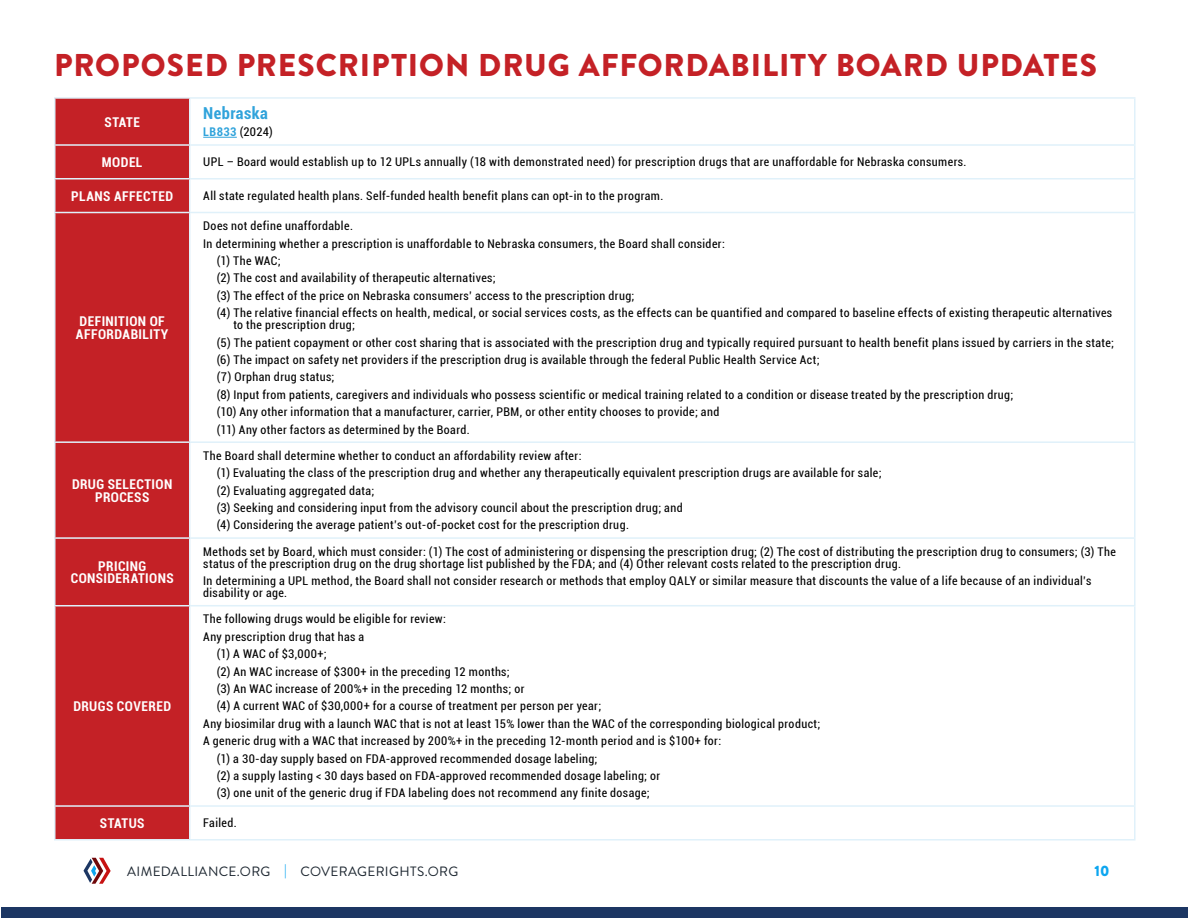
<style>
.page{position:relative;width:1188px;height:918px;background:#fff}
.page>*{position:absolute;margin:0;border:0;box-sizing:border-box;transform-origin:0 0}
.t1{font:900 31.5px "Brandon Grotesque";letter-spacing:.03em;color:#c42126}
.t2{font:700 condensed 16.5px "Roboto";letter-spacing:.025em;color:#30a3db}
.t3{font:900 15px "Brandon Grotesque";color:#0da6f0}
.t4{font:700 condensed 13.5px/12.8px "Roboto";letter-spacing:.03em;color:#fff;text-align:center}
.t5{font:13.5px "Brandon Grotesque";letter-spacing:.03em;color:#1a242e}
.t6{font:condensed 12px/17.4px "Roboto";letter-spacing:.035em;color:#000}
.s1{font-weight:700;color:#30a3db}
.s2{color:#0da6f0}
</style>
<div class="page">
<svg style="left:84px;top:858px;width:27px;height:26px"></svg>
<div style="left:2px;top:907px;width:1186px;height:11px;background:#1c3663"></div>
<div style="left:56px;top:99px;width:133px;height:740px;background:#c42126"></div>
<hr style="left:190px;top:97px;width:946px;height:2px;background:#e0f1fa">
<hr style="left:189px;top:99px;width:1px;height:45px;background:#e0f1fa">
<hr style="left:1134px;top:99px;width:2px;height:45px;background:#e0f1fa">
<hr style="left:190px;top:144px;width:946px;height:2px;background:#e0f1fa">
<hr style="left:189px;top:146px;width:1px;height:32px;background:#e0f1fa">
<hr style="left:1134px;top:146px;width:2px;height:32px;background:#e0f1fa">
<hr style="left:190px;top:178px;width:946px;height:2px;background:#e0f1fa">
<hr style="left:189px;top:180px;width:1px;height:32px;background:#e0f1fa">
<hr style="left:1134px;top:180px;width:2px;height:32px;background:#e0f1fa">
<hr style="left:190px;top:212px;width:946px;height:1px;background:#e0f1fa">
<hr style="left:189px;top:213px;width:1px;height:228px;background:#e0f1fa">
<hr style="left:1134px;top:213px;width:2px;height:228px;background:#e0f1fa">
<hr style="left:190px;top:441px;width:946px;height:2px;background:#e0f1fa">
<hr style="left:189px;top:443px;width:1px;height:94px;background:#e0f1fa">
<hr style="left:1134px;top:443px;width:2px;height:94px;background:#e0f1fa">
<hr style="left:190px;top:537px;width:946px;height:2px;background:#e0f1fa">
<hr style="left:189px;top:539px;width:1px;height:66px;background:#e0f1fa">
<hr style="left:1134px;top:539px;width:2px;height:66px;background:#e0f1fa">
<hr style="left:190px;top:605px;width:946px;height:1px;background:#e0f1fa">
<hr style="left:189px;top:606px;width:1px;height:199px;background:#e0f1fa">
<hr style="left:1134px;top:606px;width:2px;height:199px;background:#e0f1fa">
<hr style="left:190px;top:805px;width:946px;height:2px;background:#e0f1fa">
<hr style="left:189px;top:807px;width:1px;height:32px;background:#e0f1fa">
<hr style="left:1134px;top:807px;width:2px;height:32px;background:#e0f1fa">
<hr style="left:190px;top:839px;width:946px;height:2px;background:#e0f1fa">
<hr style="left:54px;top:97px;width:136px;height:2px;background:#e0f1fa">
<hr style="left:54px;top:99px;width:2px;height:45px;background:#e0f1fa">
<hr style="left:54px;top:144px;width:136px;height:2px;background:#e0f1fa">
<hr style="left:54px;top:146px;width:2px;height:32px;background:#e0f1fa">
<hr style="left:54px;top:178px;width:136px;height:2px;background:#e0f1fa">
<hr style="left:54px;top:180px;width:2px;height:32px;background:#e0f1fa">
<hr style="left:54px;top:212px;width:136px;height:1px;background:#e0f1fa">
<hr style="left:54px;top:213px;width:2px;height:228px;background:#e0f1fa">
<hr style="left:54px;top:441px;width:136px;height:2px;background:#e0f1fa">
<hr style="left:54px;top:443px;width:2px;height:94px;background:#e0f1fa">
<hr style="left:54px;top:537px;width:136px;height:2px;background:#e0f1fa">
<hr style="left:54px;top:539px;width:2px;height:66px;background:#e0f1fa">
<hr style="left:54px;top:605px;width:136px;height:1px;background:#e0f1fa">
<hr style="left:54px;top:606px;width:2px;height:199px;background:#e0f1fa">
<hr style="left:54px;top:805px;width:136px;height:2px;background:#e0f1fa">
<hr style="left:54px;top:807px;width:2px;height:32px;background:#e0f1fa">
<hr style="left:54px;top:839px;width:136px;height:2px;background:#e0f1fa">
<hr style="left:203px;top:137px;width:34px;height:1px;background:#30a3db">
<h1 class="t1" style="left:54px;top:43px;width:1044px">PROPOSED PRESCRIPTION DRUG AFFORDABILITY BOARD UPDATES</h1>
<p class="t4" style="left:105px;top:115px;width:37px">STATE</p>
<h2 class="t2" style="left:203px;top:102px;width:66px">Nebraska</h2>
<p class="t6" style="left:203px;top:123px;width:71px"><span class="s1">LB833</span> (2024)</p>
<p class="t4" style="left:102px;top:155px;width:42px">MODEL</p>
<p class="t6" style="left:203px;top:153px;width:765px">UPL – Board would establish up to 12 UPLs annually (18 with demonstrated need) for prescription drugs that are unaffordable for Nebraska consumers.</p>
<p class="t4" style="left:71px;top:189px;width:103px">PLANS AFFECTED</p>
<p class="t6" style="left:203px;top:187px;width:462px">All state regulated health plans. Self-funded health benefit plans can opt-in to the program.</p>
<p class="t4" style="left:76px;top:314px;width:94px;text-align:left">DEFINITION OF<br>AFFORDABILITY</p>
<p class="t4" style="left:72px;top:477px;width:102px">DRUG SELECTION<br>PROCESS</p>
<p class="t4" style="left:71px;top:559px;width:105px">PRICING<br>CONSIDERATIONS</p>
<p class="t4" style="left:73px;top:699px;width:99px">DRUGS COVERED</p>
<p class="t6" style="left:203px;top:217px;width:151px">Does not define unaffordable.</p>
<p class="t6" style="left:203px;top:234px;width:523px">In determining whether a prescription is unaffordable to Nebraska consumers, the Board shall consider:</p>
<p class="t6" style="left:217px;top:252px;width:65px">(1) The WAC;</p>
<p class="t6" style="left:217px;top:269px;width:280px">(2) The cost and availability of therapeutic alternatives;</p>
<p class="t6" style="left:217px;top:286px;width:419px">(3) The effect of the price on Nebraska consumers’ access to the prescription drug;</p>
<p class="t6" style="left:217px;top:304px;width:897px">(4) The relative financial effects on health, medical, or social services costs, as the effects can be quantified and compared to baseline effects of existing therapeutic alternatives</p>
<p class="t6" style="left:217px;top:316px;width:899px;text-indent:17px">to the prescription drug;<br>(5) The patient copayment or other cost sharing that is associated with the prescription drug and typically required pursuant to health benefit plans issued by carriers in the state; (6) The impact on safety net providers if the prescription drug is available through the federal Public Health Service Act;<br>(7) Orphan drug status;<br>(8) Input from patients, caregivers and individuals who possess scientific or medical training related to a condition or disease treated by the prescription drug;<br>(10) Any other information that a manufacturer, carrier, PBM, or other entity chooses to provide; and<br>(11) Any other factors as determined by the Board.</p>
<p class="t6" style="left:217px;top:446px;width:666px;text-indent:-14px">The Board shall determine whether to conduct an affordability review after:<br>(1) Evaluating the class of the prescription drug and whether any therapeutically equivalent prescription drugs are available for sale; (2) Evaluating aggregated data;<br>(3) Seeking and considering input from the advisory council about the prescription drug; and<br>(4) Considering the average patient’s out-of-pocket cost for the prescription drug.</p>
<p class="t6" style="left:203px;top:545px;width:914px;line-height:12px">Methods set by Board, which must consider: (1) The cost of administering or dispensing the prescription drug; (2) The cost of distributing the prescription drug to consumers; (3) The status of the prescription drug on the drug shortage list published by the FDA; and (4) Other relevant costs related to the prescription drug.</p>
<p class="t6" style="left:203px;top:574px;width:890px;line-height:12px">In determining a UPL method, the Board shall not consider research or methods that employ QALY or similar measure that discounts the value of a life because of an individual’s disability or age.</p>
<p class="t6" style="left:203px;top:610px;width:244px">The following drugs would be eligible for review:</p>
<p class="t6" style="left:203px;top:627px;width:162px">Any prescription drug that has a</p>
<p class="t6" style="left:217px;top:645px;width:111px">(1) A WAC of $3,000+;</p>
<p class="t6" style="left:217px;top:662px;width:294px">(2) An WAC increase of $300+ in the preceding 12 months;</p>
<p class="t6" style="left:217px;top:680px;width:309px">(3) An WAC increase of 200%+ in the preceding 12 months; or</p>
<p class="t6" style="left:217px;top:697px;width:386px">(4) A current WAC of $30,000+ for a course of treatment per person per year;</p>
<p class="t6" style="left:203px;top:714px;width:619px">Any biosimilar drug with a launch WAC that is not at least 15% lower than the WAC of the corresponding biological product;</p>
<p class="t6" style="left:203px;top:732px;width:520px">A generic drug with a WAC that increased by 200%+ in the preceding 12-month period and is $100+ for:</p>
<p class="t6" style="left:217px;top:749px;width:382px">(1) a 30-day supply based on FDA-approved recommended dosage labeling;</p>
<p class="t6" style="left:217px;top:767px;width:445px">(2) a supply lasting &lt; 30 days based on FDA-approved recommended dosage labeling; or</p>
<p class="t6" style="left:217px;top:784px;width:434px">(3) one unit of the generic drug if FDA labeling does not recommend any finite dosage;</p>
<p class="t4" style="left:100px;top:816px;width:46px">STATUS</p>
<p class="t6" style="left:203px;top:814px;width:35px">Failed.</p>
<p class="t5" style="left:127px;top:862px;width:333px">AIMEDALLIANCE.ORG <span class="s2">|</span> COVERAGERIGHTS.ORG</p>
<p class="t3" style="left:1095px;top:860px;width:16px">10</p>
</div>
